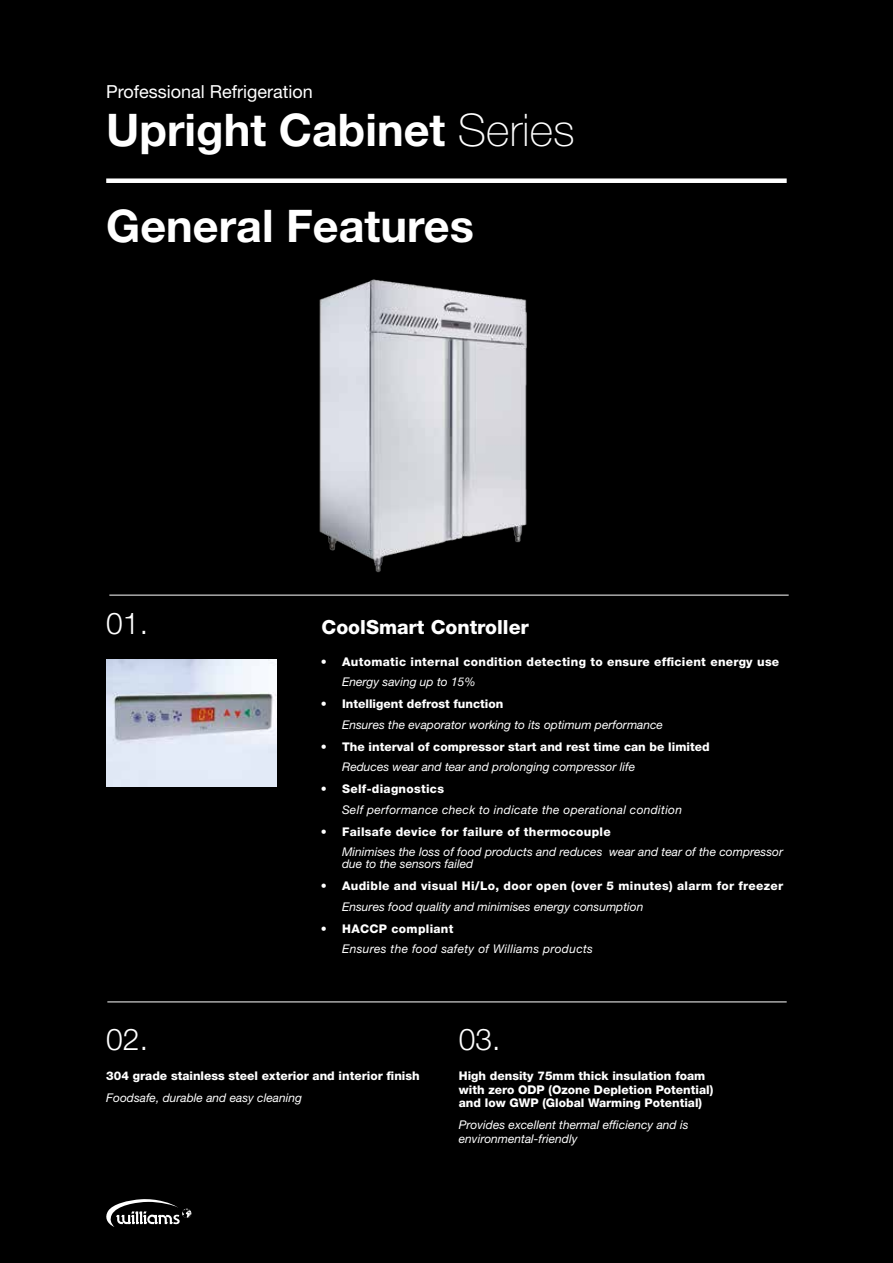
<style>
.page{position:relative;width:893px;height:1263px;background:#000}
.page>*{position:absolute;margin:0;border:0;box-sizing:border-box;transform-origin:0 0}
.t1{font:700 45px/96px "Helvetica Neue LT Std";color:#fff}
.t2{font:300 30px "Helvetica Neue LT Std";color:#fff}
.t3{font:800 19.5px "Helvetica Neue LT Std";color:#fff}
.t4{font:18px "Helvetica Neue LT Std";color:#fff}
.t5{font:italic 12px/12px "Helvetica Neue LT Std";color:#fff}
.t6{font:800 12px/13.5px "Helvetica Neue LT Std";color:#fff}
.t7{font:800 12px "Helvetica Neue LT Std";letter-spacing:.025em;color:#fff}
.t8{font:italic 12px "Helvetica Neue LT Std";letter-spacing:.025em;color:#fff}
.s1{font-weight:100}
</style>
<div class="page">
<hr style="left:107px;top:1001px;width:680px;height:1px;background:#fff">
<img style="left:106px;top:659px;width:170px;height:128px">
<hr style="left:109px;top:595px;width:680px;height:1px;background:#fff">
<img style="left:319px;top:279px;width:208px;height:294px">
<div style="left:106px;top:178px;width:681px;height:5px;background:#fff"></div>
<svg style="left:106px;top:1199px;width:86px;height:28px"></svg>
<h3 class="t4" style="left:106px;top:81px;width:208px">Professional Refrigeration</h3>
<h1 class="t1" style="left:106px;top:81px;width:470px">Upright Cabinet <span class="s1">Series<br></span>General Features</h1>
<h2 class="t2" style="left:106px;top:604px;width:43px">01.</h2>
<h3 class="t3" style="left:322px;top:615px;width:209px">CoolSmart Controller</h3>
<p class="t7" style="left:321px;top:654px;width:460px">• Automatic internal condition detecting to ensure efficient energy use</p>
<p class="t5" style="left:342px;top:676px;width:135px">Energy saving up to 15%</p>
<p class="t6" style="left:321px;top:697px;width:184px">• Intelligent defrost function</p>
<p class="t5" style="left:342px;top:718px;width:322px">Ensures the evaporator working to its optimum performance</p>
<p class="t6" style="left:321px;top:740px;width:390px">• The interval of compressor start and rest time can be limited</p>
<p class="t5" style="left:342px;top:761px;width:294px">Reduces wear and tear and prolonging compressor life</p>
<p class="t7" style="left:321px;top:782px;width:125px">• Self-diagnostics</p>
<p class="t8" style="left:342px;top:802px;width:341px">Self performance check to indicate the operational condition</p>
<p class="t7" style="left:321px;top:824px;width:291px">• Failsafe device for failure of thermocouple</p>
<p class="t5" style="left:342px;top:846px;width:442px">Minimises the loss of food products and reduces wear and tear of the compressor due to the sensors failed</p>
<p class="t7" style="left:321px;top:879px;width:464px">• Audible and visual Hi/Lo, door open (over 5 minutes) alarm for freezer</p>
<p class="t5" style="left:342px;top:900px;width:303px">Ensures food quality and minimises energy consumption</p>
<p class="t7" style="left:321px;top:921px;width:134px">• HACCP compliant</p>
<p class="t8" style="left:342px;top:942px;width:252px">Ensures the food safety of Williams products</p>
<h2 class="t2" style="left:106px;top:1021px;width:43px">02.</h2>
<p class="t6" style="left:106px;top:1069px;width:315px">304 grade stainless steel exterior and interior finish</p>
<p class="t5" style="left:106px;top:1091px;width:197px">Foodsafe, durable and easy cleaning</p>
<h2 class="t2" style="left:459px;top:1021px;width:43px">03.</h2>
<p class="t6" style="left:459px;top:1069px;width:256px">High density 75mm thick insulation foam with zero ODP (Ozone Depletion Potential) and low GWP (Global Warming Potential)</p>
<p class="t5" style="left:459px;top:1117px;width:231px;line-height:14.4px">Provides excellent thermal efficiency and is environmental-friendly</p>
</div>
